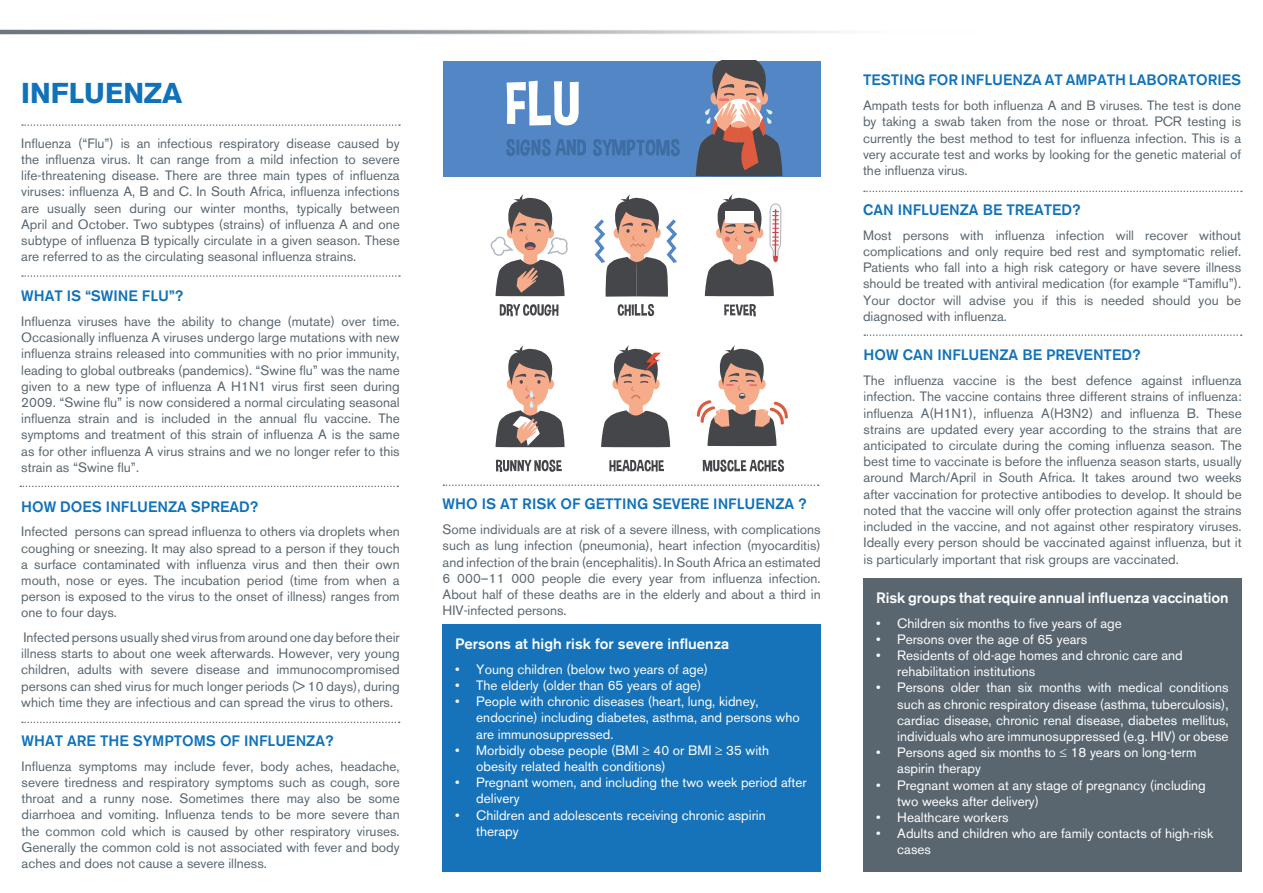
<style>
.page{position:relative;width:1263px;height:893px;background:#fff}
.page>*{position:absolute;margin:0;border:0;box-sizing:border-box;transform-origin:0 0}
.t1{font:700 28.5px "Akzidenz Grotesk BQ";color:#1072b9}
.t2{font:500 15px "Akzidenz Grotesk BQ";color:#1072b9}
.t3{font:500 15px "Akzidenz Grotesk BQ";color:#fff}
.t4{font:13.5px/16.2px "Akzidenz Grotesk BQ";color:#596670;text-align:justify}
.t5{font:13.5px/16.2px "Akzidenz Grotesk BQ";color:#fff}
</style>
<div class="page">
<svg style="left:22px;top:124px;width:378px;height:2px"></svg>
<svg style="left:22px;top:275px;width:378px;height:2px"></svg>
<svg style="left:20px;top:486px;width:378px;height:1px"></svg>
<svg style="left:864px;top:191px;width:378px;height:1px"></svg>
<svg style="left:864px;top:334px;width:378px;height:2px"></svg>
<svg style="left:0;top:30px;width:840px;height:4px"></svg>
<svg style="left:22px;top:722px;width:378px;height:1px"></svg>
<div style="left:443px;top:61px;width:378px;height:115px;background:#5286c5"></div>
<svg style="left:506px;top:139px;width:80px;height:17px"></svg>
<svg style="left:593px;top:139px;width:87px;height:17px"></svg>
<svg style="left:507px;top:81px;width:72px;height:44px"></svg>
<svg style="left:500px;top:304px;width:58px;height:12px"></svg>
<svg style="left:496px;top:460px;width:66px;height:12px"></svg>
<svg style="left:609px;top:460px;width:55px;height:12px"></svg>
<svg style="left:703px;top:460px;width:81px;height:12px"></svg>
<svg style="left:618px;top:304px;width:36px;height:12px"></svg>
<svg style="left:724px;top:304px;width:32px;height:12px"></svg>
<svg style="left:491px;top:194px;width:77px;height:102px"></svg>
<svg style="left:705px;top:194px;width:76px;height:102px"></svg>
<svg style="left:594px;top:194px;width:83px;height:103px"></svg>
<svg style="left:495px;top:345px;width:69px;height:102px"></svg>
<svg style="left:697px;top:345px;width:91px;height:101px"></svg>
<svg style="left:601px;top:345px;width:69px;height:102px"></svg>
<svg style="left:696px;top:61px;width:86px;height:115px"></svg>
<svg style="left:443px;top:484px;width:376px;height:2px"></svg>
<div style="left:442px;top:625px;width:379px;height:247px;background:#1672b9"></div>
<div style="left:863px;top:578px;width:378px;height:294px;background:#596670"></div>
<h1 class="t1" style="left:21px;top:77px;width:162px">INFLUENZA</h1>
<p class="t4" style="left:21px;top:135px;width:380px">Influenza (“Flu”) is an infectious respiratory disease caused by the influenza virus. It can range from a mild infection to severe life-threatening disease. There are three main types of influenza viruses: influenza A, B and C. In South Africa, influenza infections are usually seen during our winter months, typically between April and October. Two subtypes (strains) of influenza A and one subtype of influenza B typically circulate in a given season. These are referred to as the circulating seasonal influenza strains.</p>
<p class="t2" style="left:21px;top:287px;width:163px">WHAT IS “SWINE FLU”?</p>
<p class="t4" style="left:21px;top:313px;width:380px">Influenza viruses have the ability to change (mutate) over time.<br>Occasionally influenza A viruses undergo large mutations with new influenza strains released into communities with no prior immunity, leading to global outbreaks (pandemics). “Swine flu” was the name given to a new type of influenza A H1N1 virus first seen during 2009. “Swine flu” is now considered a normal circulating seasonal influenza strain and is included in the annual flu vaccine. The symptoms and treatment of this strain of influenza A is the same as for other influenza A virus strains and we no longer refer to this strain as “Swine flu”.</p>
<p class="t2" style="left:21px;top:497px;width:238px">HOW DOES INFLUENZA SPREAD?</p>
<p class="t4" style="left:21px;top:524px;width:380px">Infected persons can spread influenza to others via droplets when coughing or sneezing. It may also spread to a person if they touch a surface contaminated with influenza virus and then their own mouth, nose or eyes. The incubation period (time from when a person is exposed to the virus to the onset of illness) ranges from one to four days.</p>
<p class="t4" style="left:21px;top:629px;width:380px">Infected persons usually shed virus from around one day before their illness starts to about one week afterwards. However, very young children, adults with severe disease and immunocompromised persons can shed virus for much longer periods (&gt; 10 days), during which time they are infectious and can spread the virus to others.</p>
<p class="t2" style="left:22px;top:732px;width:313px">WHAT ARE THE SYMPTOMS OF INFLUENZA?</p>
<p class="t4" style="left:22px;top:758px;width:380px">Influenza symptoms may include fever, body aches, headache, severe tiredness and respiratory symptoms such as cough, sore throat and a runny nose. Sometimes there may also be some diarrhoea and vomiting. Influenza tends to be more severe than the common cold which is caused by other respiratory viruses.<br>Generally the common cold is not associated with fever and body aches and does not cause a severe illness.</p>
<p class="t2" style="left:443px;top:495px;width:366px">WHO IS AT RISK OF GETTING SEVERE INFLUENZA ?</p>
<p class="t4" style="left:443px;top:521px;width:380px">Some individuals are at risk of a severe illness, with complications such as lung infection (pneumonia), heart infection (myocarditis) and infection of the brain (encephalitis). In South Africa an estimated 6 000–11 000 people die every year from influenza infection.<br>About half of these deaths are in the elderly and about a third in HIV-infected persons.</p>
<p class="t3" style="left:455px;top:635px;width:276px">Persons at high risk for severe influenza</p>
<p class="t5" style="left:455px;top:661px;width:255px">• Young children (below two years of age)</p>
<p class="t5" style="left:455px;top:677px;width:248px">• The elderly (older than 65 years of age)</p>
<p class="t5" style="left:476px;top:693px;width:325px;text-indent:-21px">• People with chronic diseases (heart, lung, kidney, endocrine) including diabetes, asthma, and persons who are immunosuppressed.</p>
<p class="t5" style="left:476px;top:742px;width:294px;text-indent:-21px">• Morbidly obese people (BMI ≥ 40 or BMI ≥ 35 with obesity related health conditions)</p>
<p class="t5" style="left:476px;top:774px;width:332px;text-indent:-21px">• Pregnant women, and including the two week period after delivery</p>
<p class="t5" style="left:476px;top:807px;width:291px;text-indent:-21px">• Children and adolescents receiving chronic aspirin therapy</p>
<p class="t2" style="left:863px;top:71px;width:380px">TESTING FOR INFLUENZA AT AMPATH LABORATORIES</p>
<p class="t4" style="left:863px;top:97px;width:380px">Ampath tests for both influenza A and B viruses. The test is done by taking a swab taken from the nose or throat. PCR testing is currently the best method to test for influenza infection. This is a very accurate test and works by looking for the genetic material of the influenza virus.</p>
<p class="t2" style="left:863px;top:201px;width:219px">CAN INFLUENZA BE TREATED?</p>
<p class="t4" style="left:863px;top:227px;width:380px">Most persons with influenza infection will recover without complications and only require bed rest and symptomatic relief.<br>Patients who fall into a high risk category or have severe illness should be treated with antiviral medication (for example “Tamiflu”).<br>Your doctor will advise you if this is needed should you be diagnosed with influenza.</p>
<p class="t2" style="left:864px;top:346px;width:278px">HOW CAN INFLUENZA BE PREVENTED?</p>
<p class="t4" style="left:864px;top:372px;width:380px">The influenza vaccine is the best defence against influenza infection. The vaccine contains three different strains of influenza: influenza A(H1N1), influenza A(H3N2) and influenza B. These strains are updated every year according to the strains that are anticipated to circulate during the coming influenza season. The best time to vaccinate is before the influenza season starts, usually around March/April in South Africa. It takes around two weeks after vaccination for protective antibodies to develop. It should be noted that the vaccine will only offer protection against the strains included in the vaccine, and not against other respiratory viruses.<br>Ideally every person should be vaccinated against influenza, but it is particularly important that risk groups are vaccinated.</p>
<p class="t3" style="left:876px;top:588px;width:354px">Risk groups that require annual influenza vaccination</p>
<p class="t5" style="left:876px;top:615px;width:247px">• Children six months to five years of age</p>
<p class="t5" style="left:876px;top:631px;width:213px">• Persons over the age of 65 years</p>
<p class="t5" style="left:897px;top:647px;width:287px;text-indent:-21px">• Residents of old-age homes and chronic care and rehabilitation institutions</p>
<p class="t5" style="left:897px;top:680px;width:333px;text-align:justify;text-indent:-21px">• Persons older than six months with medical conditions such as chronic respiratory disease (asthma, tuberculosis), cardiac disease, chronic renal disease, diabetes mellitus, individuals who are immunosuppressed (e.g. HIV) or obese</p>
<p class="t5" style="left:897px;top:744px;width:301px;text-indent:-21px">• Persons aged six months to ≤ 18 years on long-term aspirin therapy</p>
<p class="t5" style="left:897px;top:777px;width:310px;text-indent:-21px">• Pregnant women at any stage of pregnancy (including two weeks after delivery)</p>
<p class="t5" style="left:876px;top:809px;width:134px">• Healthcare workers</p>
<p class="t5" style="left:897px;top:825px;width:317px;text-indent:-21px">• Adults and children who are family contacts of high-risk cases</p>
</div>
